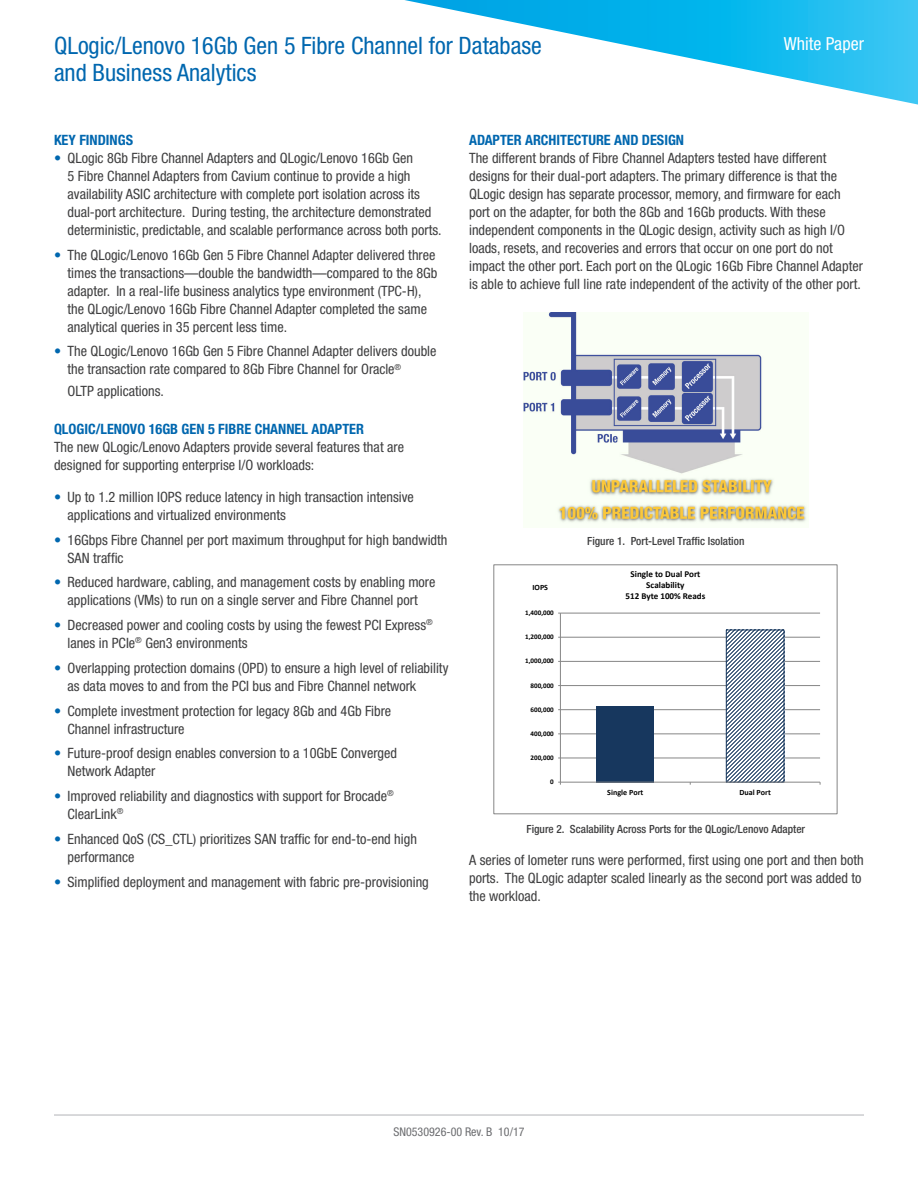
<style>
.page{position:relative;width:918px;height:1188px;background:#fff}
.page>*{position:absolute;margin:0;border:0;box-sizing:border-box;transform-origin:0 0}
.t1{font:condensed 24px "Helvetica Neue LT Std";color:#0067af}
.t2{font:condensed 18px "Helvetica Neue LT Std";color:#fff}
.B1H_Body1withHeader{font:condensed 14.25px/18px "Helvetica Neue LT Std";color:#3e3e3f}
.B1_Body1{font:condensed 14.25px/18px "Helvetica Neue LT Std";color:#3e3e3f}
.BLSH_BulletListSecti{font:700 condensed 14.25px "Helvetica Neue LT Std";color:#0067af}
.RN_RevNumber{font:condensed 12px "Helvetica Neue LT Std";color:#6c6d70}
.FC_FigureCaption{font:500 condensed 11.25px "Helvetica Neue LT Std";color:#3e3e3f}
.t3{font:700 9px/11.1px "Calibri";color:#000;text-align:center}
.t4{font:700 8.1px "Calibri";color:#000}
.t5{font:700 7.05px "Calibri";letter-spacing:-.005em;color:#000}
.s1{color:#0067af}
.s2{font-weight:700;color:#0067af}
</style>
<div class="page">
<svg style="left:405px;top:0;width:513px;height:105px"></svg>
<hr style="left:54px;top:1115px;width:810px;height:1px;background:#b2b3b7">
<img style="left:523px;top:313px;width:285px;height:211px">
<hr style="left:560px;top:758px;width:260px;height:1px;background:#868686">
<hr style="left:560px;top:734px;width:260px;height:1px;background:#868686">
<hr style="left:560px;top:709px;width:260px;height:1px;background:#868686">
<hr style="left:560px;top:685px;width:260px;height:1px;background:#868686">
<hr style="left:560px;top:661px;width:260px;height:1px;background:#868686">
<hr style="left:560px;top:637px;width:260px;height:1px;background:#868686">
<hr style="left:560px;top:613px;width:260px;height:1px;background:#868686">
<svg style="left:728px;top:631px;width:55px;height:150px"></svg>
<div style="left:726px;top:629px;width:59px;height:154px;border:1px solid #17375e"></div>
<div style="left:596px;top:706px;width:58px;height:76px;background:#17375e"></div>
<hr style="left:560px;top:613px;width:1px;height:169px;background:#868686">
<hr style="left:560px;top:782px;width:260px;height:1px;background:#868686">
<h1 class="t1" style="left:54px;top:31px;width:489px">QLogic/Lenovo 16Gb Gen 5 Fibre Channel for Database</h1>
<p class="t2" style="left:784px;top:33px;width:82px">White Paper</p>
<h1 class="t1" style="left:54px;top:58px;width:204px">and Business Analytics</h1>
<p class="BLSH_BulletListSecti" style="left:54px;top:131px;width:81px">KEY FINDINGS</p>
<p class="B1H_Body1withHeader" style="left:68px;top:149px;width:376px;text-indent:-14px"><span class="s1">•</span> QLogic 8Gb Fibre Channel Adapters and QLogic/Lenovo 16Gb Gen<br>5 Fibre Channel Adapters from Cavium continue to provide a high availability ASIC architecture with complete port isolation across its dual-port architecture. During testing, the architecture demonstrated deterministic, predictable, and scalable performance across both ports.</p>
<p class="B1H_Body1withHeader" style="left:68px;top:246px;width:372px;text-indent:-14px"><span class="s1">•</span> The QLogic/Lenovo 16Gb Gen 5 Fibre Channel Adapter delivered three times the transactions—double the bandwidth—compared to the 8Gb adapter. In a real-life business analytics type environment (TPC-H), the QLogic/Lenovo 16Gb Fibre Channel Adapter completed the same analytical queries in 35 percent less time.</p>
<p class="B1H_Body1withHeader" style="left:68px;top:342px;width:371px;text-indent:-14px"><span class="s1">•</span> The QLogic/Lenovo 16Gb Gen 5 Fibre Channel Adapter delivers double the transaction rate compared to 8Gb Fibre Channel for Oracle<sup>®</sup></p>
<p class="B1H_Body1withHeader" style="left:68px;top:382px;width:98px">OLTP applications.</p>
<p class="B1H_Body1withHeader" style="left:54px;top:420px;width:352px"><span class="s2">QLOGIC/LENOVO 16GB GEN 5 FIBRE CHANNEL ADAPTER<br></span>The new QLogic/Lenovo Adapters provide several features that are designed for supporting enterprise I/O workloads:</p>
<p class="B1H_Body1withHeader" style="left:68px;top:488px;width:348px;text-indent:-14px"><span class="s1">•</span> Up to 1.2 million IOPS reduce latency in high transaction intensive applications and virtualized environments</p>
<p class="B1H_Body1withHeader" style="left:68px;top:530px;width:382px;text-indent:-14px"><span class="s1">•</span> 16Gbps Fibre Channel per port maximum throughput for high bandwidth<br>SAN traffic</p>
<p class="B1H_Body1withHeader" style="left:54px;top:573px;width:383px;text-align:center"><span class="s1">•</span> Reduced hardware, cabling, and management costs by enabling more applications (VMs) to run on a single server and Fibre Channel port</p>
<p class="B1H_Body1withHeader" style="left:68px;top:616px;width:367px;text-indent:-14px"><span class="s1">•</span> Decreased power and cooling costs by using the fewest PCI Express<sup>® </sup>lanes in PCIe<sup>®</sup> Gen3 environments</p>
<p class="B1H_Body1withHeader" style="left:68px;top:659px;width:382px;text-indent:-14px"><span class="s1">•</span> Overlapping protection domains (OPD) to ensure a high level of reliability as data moves to and from the PCI bus and Fibre Channel network</p>
<p class="B1H_Body1withHeader" style="left:68px;top:701px;width:325px;text-indent:-14px"><span class="s1">•</span> Complete investment protection for legacy 8Gb and 4Gb Fibre<br>Channel infrastructure</p>
<p class="B1H_Body1withHeader" style="left:68px;top:744px;width:331px;text-indent:-14px"><span class="s1">•</span> Future-proof design enables conversion to a 10GbE Converged<br>Network Adapter</p>
<p class="B1H_Body1withHeader" style="left:68px;top:787px;width:328px;text-indent:-14px"><span class="s1">•</span> Improved reliability and diagnostics with support for Brocade<sup>®<br></sup>ClearLink<sup>®</sup></p>
<p class="B1H_Body1withHeader" style="left:68px;top:830px;width:351px;text-indent:-14px"><span class="s1">•</span> Enhanced QoS (CS_CTL) prioritizes SAN traffic for end-to-end high performance</p>
<p class="B1H_Body1withHeader" style="left:54px;top:872px;width:376px"><span class="s1">•</span> Simplified deployment and management with fabric pre-provisioning</p>
<p class="B1H_Body1withHeader" style="left:469px;top:131px;width:395px"><span class="s2">ADAPTER ARCHITECTURE AND DESIGN<br></span>The different brands of Fibre Channel Adapters tested have different designs for their dual-port adapters. The primary difference is that the QLogic design has separate processor, memory, and firmware for each port on the adapter, for both the 8Gb and 16Gb products. With these independent components in the QLogic design, activity such as high I/O loads, resets, and recoveries and errors that occur on one port do not impact the other port. Each port on the QLogic 16Gb Fibre Channel Adapter is able to achieve full line rate independent of the activity of the other port.</p>
<p class="t4" style="left:532px;top:582px;width:17px">IOPS</p>
<p class="t5" style="left:525px;top:608px;width:30px">1,400,000</p>
<p class="t5" style="left:525px;top:632px;width:30px">1,200,000</p>
<p class="t5" style="left:525px;top:657px;width:30px">1,000,000</p>
<p class="t5" style="left:531px;top:681px;width:25px">800,000</p>
<p class="t5" style="left:531px;top:705px;width:25px">600,000</p>
<p class="t5" style="left:531px;top:729px;width:25px">400,000</p>
<p class="t5" style="left:531px;top:753px;width:25px">200,000</p>
<p class="t5" style="left:550px;top:777px;width:5px">0</p>
<p class="FC_FigureCaption" style="left:587px;top:535px;width:159px">Figure 1. Port-Level Traffic Isolation</p>
<p class="t3" style="left:626px;top:569px;width:81px">Single to Dual Port<br>Scalability<br>512 Byte 100% Reads</p>
<p class="t4" style="left:607px;top:787px;width:38px">Single Port</p>
<p class="t4" style="left:739px;top:787px;width:33px">Dual Port</p>
<p class="FC_FigureCaption" style="left:527px;top:822px;width:280px">Figure 2. Scalability Across Ports for the QLogic/Lenovo Adapter</p>
<p class="B1_Body1" style="left:469px;top:851px;width:396px">A series of Iometer runs were performed, first using one port and then both ports. The QLogic adapter scaled linearly as the second port was added to the workload.</p>
<p class="RN_RevNumber" style="left:393px;top:1125px;width:133px">SN0530926-00 Rev. B 10/17</p>
</div>
